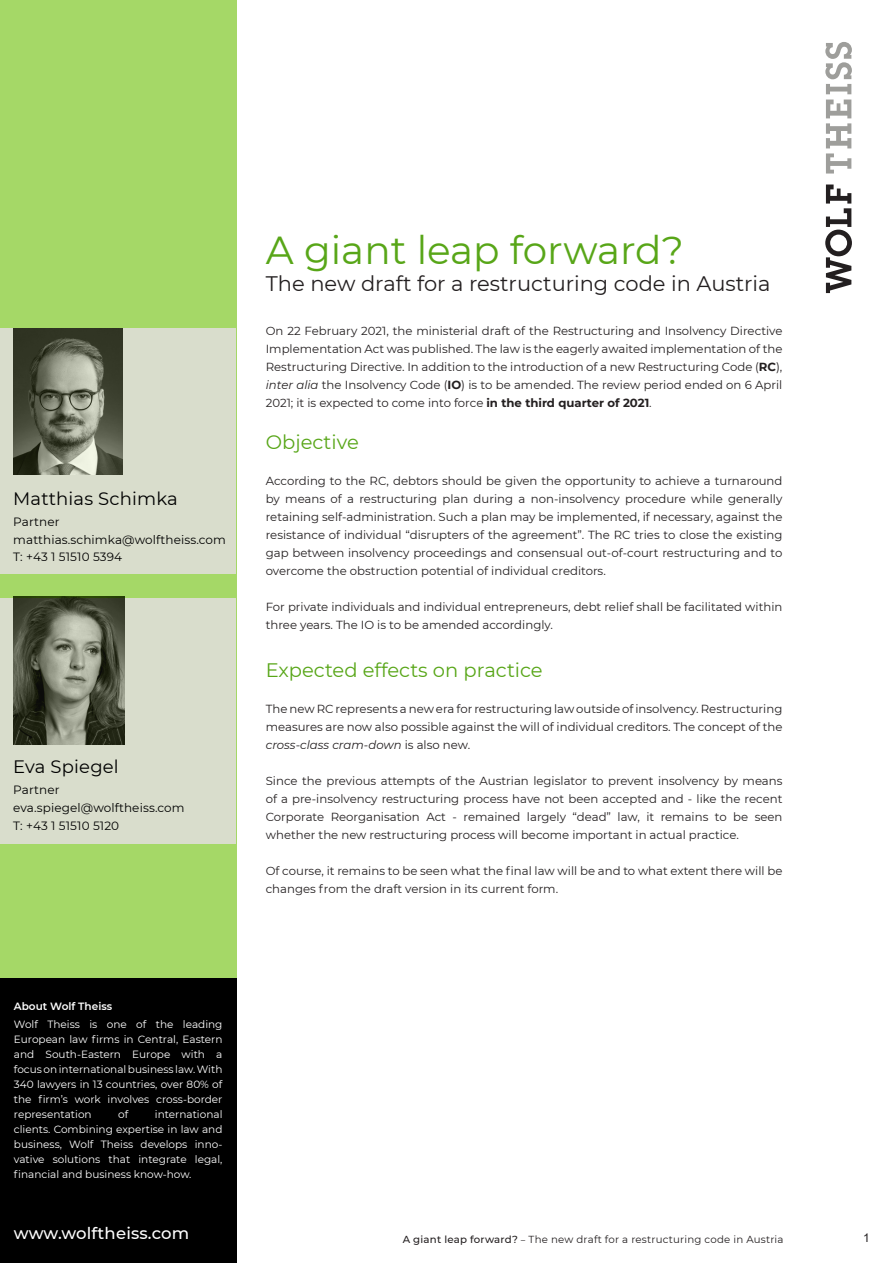
<style>
.page{position:relative;width:893px;height:1263px;background:#fff}
.page>*{position:absolute;margin:0;border:0;box-sizing:border-box;transform-origin:0 0}
.t1{font:39px "Montserrat";color:#58a618}
.t2{font:21px "Montserrat";color:#231f20}
.t3{font:19.5px "Montserrat";color:#58a618}
.TOC_floating{font:18px "Montserrat";letter-spacing:.01em;color:#000}
.TOC_floating-2{font:500 16.5px "Montserrat";letter-spacing:.01em;color:#fff}
.TOC_floating-3{font:12px "Montserrat";letter-spacing:.01em;color:#000}
.t4{font:12px "Arial";color:#231f20}
.t5{font:11.7px/18px "Montserrat";color:#231f20;text-align:justify}
.t6{font:10.5px/15px "Montserrat";color:#fff;text-align:justify}
.t7{font:600 10.5px "Montserrat";color:#fff}
.t8{font:10.2px "Montserrat";letter-spacing:.02em;color:#231f20}
.s1{font-weight:700}
.s2{font-style:italic}
.s3{font-weight:500}
.s4{font-family:"Minion Pro"}
</style>
<div class="page">
<div style="left:0;top:0;width:236px;height:1263px;background:#a5d867"></div>
<div style="left:0;top:328px;width:236px;height:246px;background:#d9ddcc"></div>
<img style="left:13px;top:328px;width:110px;height:146px">
<div style="left:0;top:598px;width:236px;height:245px;background:#d9ddcc"></div>
<img style="left:13px;top:597px;width:111px;height:147px">
<svg style="left:825px;top:42px;width:27px;height:252px"></svg>
<div style="left:0;top:979px;width:236px;height:284px;background:#000"></div>
<p class="TOC_floating" style="left:13px;top:486px;width:166px">Matthias Schimka</p>
<p class="TOC_floating-3" style="left:13px;top:513px;width:48px">Partner</p>
<p class="TOC_floating-3" style="left:13px;top:531px;width:214px">matthias.schimka@wolftheiss.com</p>
<p class="TOC_floating-3" style="left:13px;top:549px;width:110px">T: +43 1 51510 5394</p>
<p class="TOC_floating" style="left:13px;top:754px;width:107px">Eva Spiegel</p>
<p class="TOC_floating-3" style="left:13px;top:781px;width:48px">Partner</p>
<p class="TOC_floating-3" style="left:13px;top:799px;width:173px">eva.spiegel@wolftheiss.com</p>
<p class="TOC_floating-3" style="left:13px;top:817px;width:107px">T: +43 1 51510 5120</p>
<p class="t1" style="left:266px;top:223px;width:419px">A giant leap forward?</p>
<p class="t2" style="left:266px;top:269px;width:506px">The new draft for a restructuring code in Austria</p>
<p class="t5" style="left:266px;top:322px;width:518px">On 22 February 2021, the ministerial draft of the Restructuring and Insolvency Directive Implementation Act was published. The law is the eagerly awaited implementation of the Restructuring Directive. In addition to the introduction of a new Restructuring Code (<span class="s1">RC</span>), <span class="s2">inter alia</span> the Insolvency Code (<span class="s1">IO</span>) is to be amended. The review period ended on 6 April 2021; it is expected to come into force <span class="s1">in the third quarter of 2021</span>.</p>
<p class="t3" style="left:266px;top:429px;width:95px">Objective</p>
<p class="t5" style="left:266px;top:472px;width:518px">According to the RC, debtors should be given the opportunity to achieve a turnaround by means of a restructuring plan during a non-insolvency procedure while generally retaining self-administration. Such a plan may be implemented, if necessary, against the resistance of individual “disrupters of the agreement”. The RC tries to close the existing gap between insolvency proceedings and consensual out-of-court restructuring and to overcome the obstruction potential of individual creditors.</p>
<p class="t5" style="left:266px;top:598px;width:518px">For private individuals and individual entrepreneurs, debt relief shall be facilitated within three years. The IO is to be amended accordingly.</p>
<p class="t3" style="left:266px;top:657px;width:278px">Expected effects on practice</p>
<p class="t5" style="left:266px;top:700px;width:518px">The new RC represents a new era for restructuring law outside of insolvency. Restructuring measures are now also possible against the will of individual creditors. The concept of the <span class="s2">cross-class cram-down</span> is also new.</p>
<p class="t5" style="left:266px;top:772px;width:518px">Since the previous attempts of the Austrian legislator to prevent insolvency by means of a pre-insolvency restructuring process have not been accepted and - like the recent Corporate Reorganisation Act - remained largely “dead” law, it remains to be seen whether the new restructuring process will become important in actual practice.</p>
<p class="t5" style="left:266px;top:862px;width:518px">Of course, it remains to be seen what the final law will be and to what extent there will be changes from the draft version in its current form.</p>
<p class="t7" style="left:14px;top:999px;width:100px">About Wolf Theiss</p>
<p class="t6" style="left:14px;top:1016px;width:210px">Wolf Theiss is one of the leading European law firms in Central, Eastern and South-Eastern Europe with a focus on international business law. With 340 lawyers in 13 countries, over 80% of the firm’s work involves cross-border representation</p>
<p class="t6" style="left:118px;top:1106px;width:12px">of</p>
<p class="t6" style="left:14px;top:1106px;width:210px;text-indent:141px">international clients. Combining expertise in law and business, Wolf Theiss develops inno&shy;vative solutions that integrate legal, financial and business know-how.</p>
<p class="TOC_floating-2" style="left:14px;top:1222px;width:177px">www.wolftheiss.com</p>
<p class="t8" style="left:403px;top:1232px;width:382px"><span class="s3">A giant leap forward?</span> <span class="s4">–</span> The new draft for a restructuring code in Austria</p>
<p class="t4" style="left:863px;top:1230px;width:8px">1</p>
</div>
